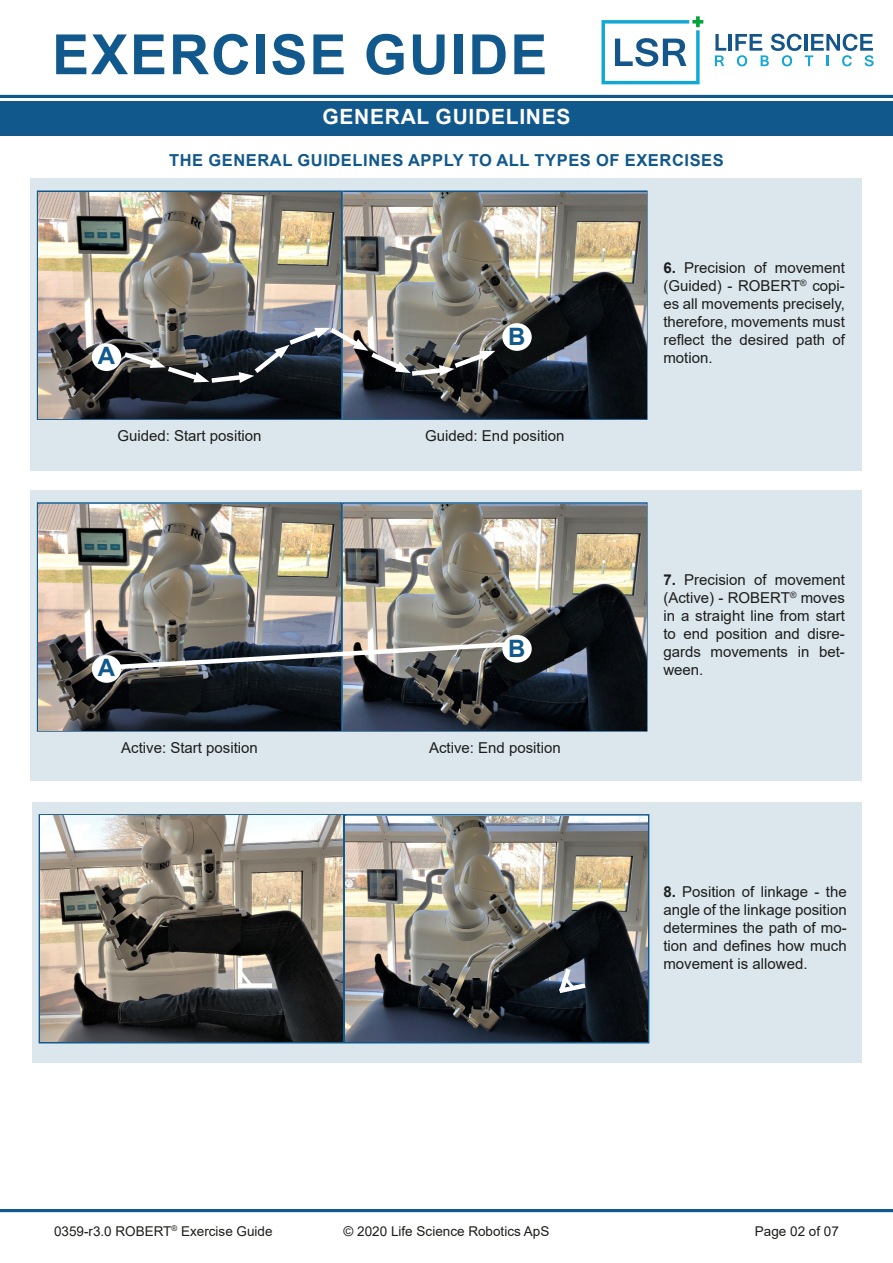
<style>
.page{position:relative;width:893px;height:1263px;background:#fff}
.page>*{position:absolute;margin:0;border:0;box-sizing:border-box;transform-origin:0 0}
.t1{font:700 55.5px "Arial";letter-spacing:.035em;color:#11588c}
.t2{font:700 24px "Arial";color:#11588c}
.t3{font:700 21px "Arial";letter-spacing:.035em;color:#fff}
.t4{font:700 16.5px "Arial";letter-spacing:.035em;color:#11588c}
.t5{font:15px/18px "Arial";color:#1d1d1b;text-align:justify}
.t6{font:13.5px "Arial";color:#1d1d1b}
.s1{font-weight:700}
</style>
<div class="page">
<hr style="left:729px;top:34px;width:3px;height:17px;background:#145689">
<svg style="left:715px;top:34px;width:11px;height:32px"></svg>
<svg style="left:735px;top:34px;width:139px;height:32px"></svg>
<svg style="left:601px;top:16px;width:102px;height:68px"></svg>
<hr style="left:0;top:95px;width:893px;height:3px;background:#11588c">
<hr style="left:0;top:1209px;width:893px;height:3px;background:#11588c">
<div style="left:0;top:101px;width:893px;height:34px;background:#11588c"></div>
<div style="left:30px;top:178px;width:831px;height:293px;background:#dbe6ed"></div>
<svg style="left:37px;top:190px;width:305px;height:230px;background:#2b5e84"></svg>
<svg style="left:342px;top:190px;width:306px;height:230px;background:#486e8a"></svg>
<img style="left:38px;top:192px;width:303px;height:226px">
<img style="left:344px;top:192px;width:302px;height:226px">
<div style="left:92px;top:343px;width:29px;height:28px;background:#fff;border-radius:50%"></div>
<div style="left:502px;top:323px;width:30px;height:28px;background:#fff;border-radius:50%"></div>
<img style="left:119px;top:324px;width:376px;height:61px">
<div style="left:30px;top:490px;width:831px;height:290px;background:#dbe6ed"></div>
<svg style="left:37px;top:502px;width:305px;height:230px;background:#326388"></svg>
<svg style="left:342px;top:502px;width:306px;height:230px;background:#50738d"></svg>
<img style="left:38px;top:504px;width:303px;height:226px">
<img style="left:344px;top:504px;width:302px;height:226px">
<div style="left:92px;top:655px;width:29px;height:28px;background:#fff;border-radius:50%"></div>
<div style="left:502px;top:635px;width:30px;height:28px;background:#fff;border-radius:50%"></div>
<img style="left:112px;top:640px;width:401px;height:32px">
<div style="left:32px;top:802px;width:829px;height:260px;background:#dbe6ed"></div>
<img style="left:40px;top:815px;width:302px;height:227px">
<img style="left:345px;top:816px;width:303px;height:226px">
<hr style="left:238px;top:958px;width:4px;height:25px;background:#fff">
<div style="left:238px;top:983px;width:34px;height:5px;background:#fff"></div>
<svg style="left:235px;top:967px;width:21px;height:23px"></svg>
<svg style="left:554px;top:963px;width:36px;height:34px"></svg>
<h1 class="t1" style="left:52px;top:16px;width:497px">EXERCISE GUIDE</h1>
<h3 class="t3" style="left:322px;top:102px;width:250px">GENERAL GUIDELINES</h3>
<h2 class="t2" style="left:98px;top:339px;width:19px">A</h2>
<p class="t4" style="left:169px;top:149px;width:556px">THE GENERAL GUIDELINES APPLY TO ALL TYPES OF EXERCISES</p>
<h2 class="t2" style="left:508px;top:320px;width:19px">B</h2>
<p class="t5" style="left:663px;top:259px;width:183px"><span class="s1">6.</span> Precision of movement (Guided) - ROBERT<sup>®</sup> copi&shy;es all movements precisely, therefore, movements must reflect the desired path of motion.</p>
<p class="t5" style="left:117px;top:426px;width:146px">Guided: Start position</p>
<p class="t5" style="left:425px;top:426px;width:141px">Guided: End position</p>
<h2 class="t2" style="left:98px;top:650px;width:19px">A</h2>
<h2 class="t2" style="left:508px;top:631px;width:19px">B</h2>
<p class="t5" style="left:121px;top:738px;width:138px">Active: Start position</p>
<p class="t5" style="left:429px;top:738px;width:133px">Active: End position</p>
<p class="t5" style="left:663px;top:571px;width:183px"><span class="s1">7.</span> Precision of movement (Active) - ROBERT<sup>®</sup> moves in a straight line from start to end position and disre&shy;gards movements in bet&shy;ween.</p>
<p class="t5" style="left:663px;top:883px;width:185px"><span class="s1">8.</span> Position of linkage - the angle of the linkage position determines the path of mo&shy;tion and defines how much movement is allowed.</p>
<p class="t6" style="left:54px;top:1222px;width:220px">0359-r3.0 ROBERT<sup>®</sup> Exercise Guide</p>
<p class="t6" style="left:344px;top:1222px;width:207px">© 2020 Life Science Robotics ApS</p>
<p class="t6" style="left:755px;top:1222px;width:86px">Page 02 of 07</p>
</div>
